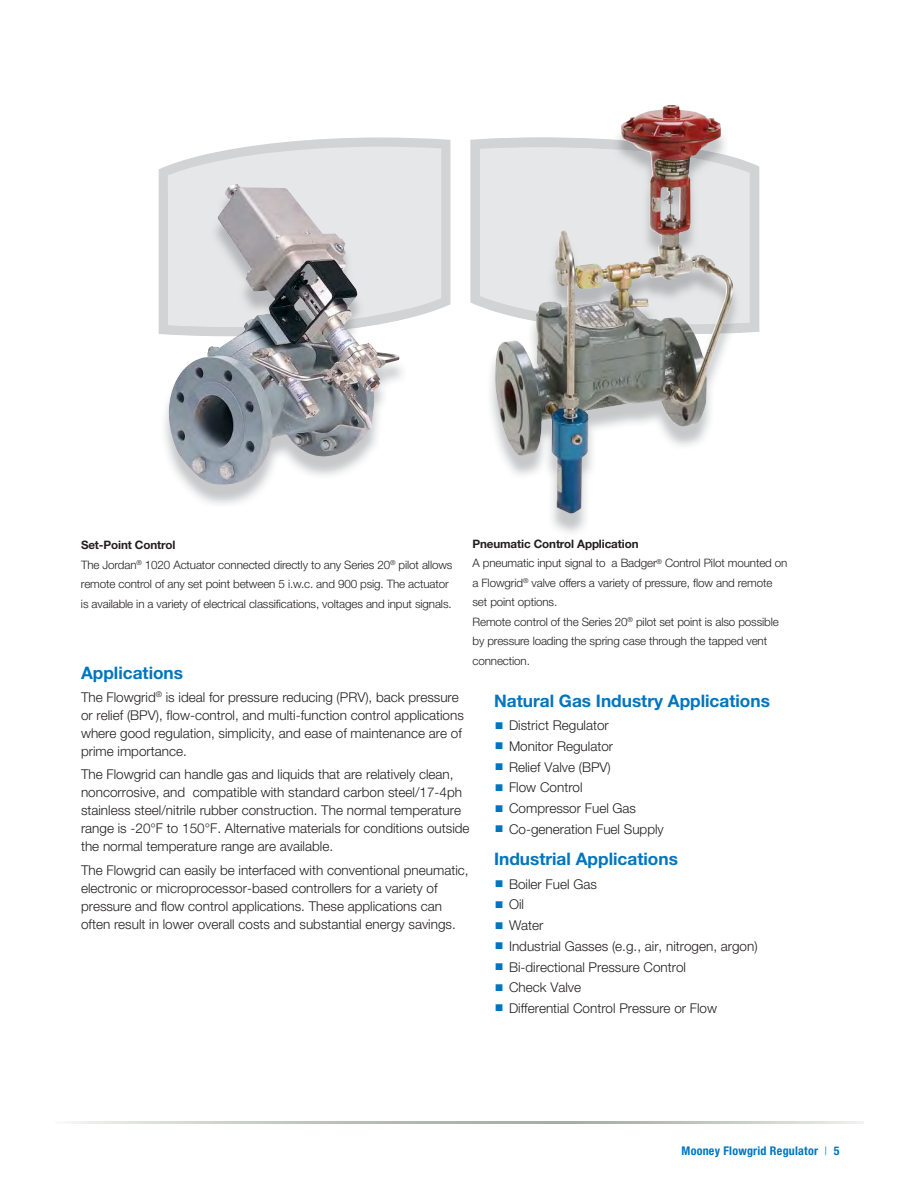
<style>
.page{position:relative;width:918px;height:1188px;background:#fff}
.page>*{position:absolute;margin:0;border:0;box-sizing:border-box;transform-origin:0 0}
.t1{font:700 17.25px "Helvetica Neue LT Std";color:#0075bf}
.t2{font:300 13.5px/18px "Helvetica Neue LT Std";color:#231f20}
.t3{font:700 condensed 12px "Helvetica Neue LT Std";letter-spacing:.02em;color:#0075bf}
.t4{font:300 11.7px/19.5px "Helvetica Neue LT Std";letter-spacing:-.01em;color:#231f20}
.t5{font:9.75px "Zapf Dingbats ITC";color:#0075bf}
.s1{font-weight:700}
.s2{color:#0075bf}
.s3{font-weight:300}
</style>
<div class="page">
<svg style="left:69px;top:1122px;width:795px;height:1px"></svg>
<svg style="left:470px;top:139px;width:289px;height:194px;background:#dee0e1"></svg>
<svg style="left:159px;top:138px;width:291px;height:196px;background:#e4e5e6"></svg>
<img style="left:161px;top:190px;width:246px;height:145px">
<img style="left:168px;top:184px;width:232px;height:302px">
<img style="left:487px;top:138px;width:254px;height:196px">
<img style="left:495px;top:105px;width:238px;height:409px">
<p class="t4" style="left:81px;top:537px;width:373px"><span class="s1">Set-Point Control<br></span>The Jordan<sup>®</sup> 1020 Actuator connected directly to any Series 20<sup>®</sup> pilot allows remote control of any set point between 5 i.w.c. and 900 psig. The actuator is available in a variety of electrical classifications, voltages and input signals.</p>
<p class="t4" style="left:472px;top:535px;width:317px"><span class="s1">Pneumatic Control Application<br></span>A pneumatic input signal to a Badger<sup>®</sup> Control Pilot mounted on a Flowgrid<sup>®</sup> valve offers a variety of pressure, flow and remote set point options.<br>Remote control of the Series 20<sup>®</sup> pilot set point is also possible by pressure loading the spring case through the tapped vent connection.</p>
<p class="t1" style="left:81px;top:666px;width:104px">Applications</p>
<p class="t2" style="left:81px;top:690px;width:384px">The Flowgrid<sup>®</sup> is ideal for pressure reducing (PRV), back pressure or relief (BPV), flow-control, and multi-function control applications where good regulation, simplicity, and ease of maintenance are of prime importance.</p>
<p class="t2" style="left:81px;top:767px;width:390px">The Flowgrid can handle gas and liquids that are relatively clean, noncorrosive, and compatible with standard carbon steel/17-4ph stainless steel/nitrile rubber construction. The normal temperature range is -20°F to 150°F. Alternative materials for conditions outside the normal temperature range are available.</p>
<p class="t2" style="left:81px;top:863px;width:389px">The Flowgrid can easily be interfaced with conventional pneumatic, electronic or microprocessor-based controllers for a variety of pressure and flow control applications. These applications can often result in lower overall costs and substantial energy savings.</p>
<p class="t1" style="left:494px;top:695px;width:277px">Natural Gas Industry Applications</p>
<p class="t2" style="left:496px;top:718px;width:115px"><span class="s2">■</span> District Regulator</p>
<p class="t2" style="left:496px;top:739px;width:119px"><span class="s2">■</span> Monitor Regulator</p>
<p class="t2" style="left:509px;top:758px;width:103px;line-height:20.7px;text-indent:-13px"><span class="s2">■</span> Relief Valve (BPV)<br>Flow Control</p>
<p class="t5" style="left:496px;top:783px;width:9px">■</p>
<p class="t2" style="left:496px;top:801px;width:142px"><span class="s2">■</span> Compressor Fuel Gas</p>
<p class="t2" style="left:496px;top:822px;width:170px"><span class="s2">■</span> Co-generation Fuel Supply</p>
<p class="t1" style="left:494px;top:853px;width:185px">Industrial Applications</p>
<p class="t2" style="left:509px;top:875px;width:89px;line-height:20.7px;text-indent:-13px"><span class="s2">■</span> Boiler Fuel Gas<br>Oil</p>
<p class="t5" style="left:496px;top:900px;width:9px">■</p>
<p class="t2" style="left:496px;top:918px;width:50px"><span class="s2">■</span> Water</p>
<p class="t2" style="left:509px;top:937px;width:250px;line-height:20.7px;text-indent:-13px"><span class="s2">■</span> Industrial Gasses (e.g., air, nitrogen, argon)<br>Bi-directional Pressure Control</p>
<p class="t5" style="left:496px;top:962px;width:9px">■</p>
<p class="t2" style="left:496px;top:980px;width:87px"><span class="s2">■</span> Check Valve</p>
<p class="t2" style="left:496px;top:1001px;width:223px"><span class="s2">■</span> Differential Control Pressure or Flow</p>
<p class="t3" style="left:682px;top:1146px;width:159px">Mooney Flowgrid Regulator <span class="s3">|</span> 5</p>
</div>
